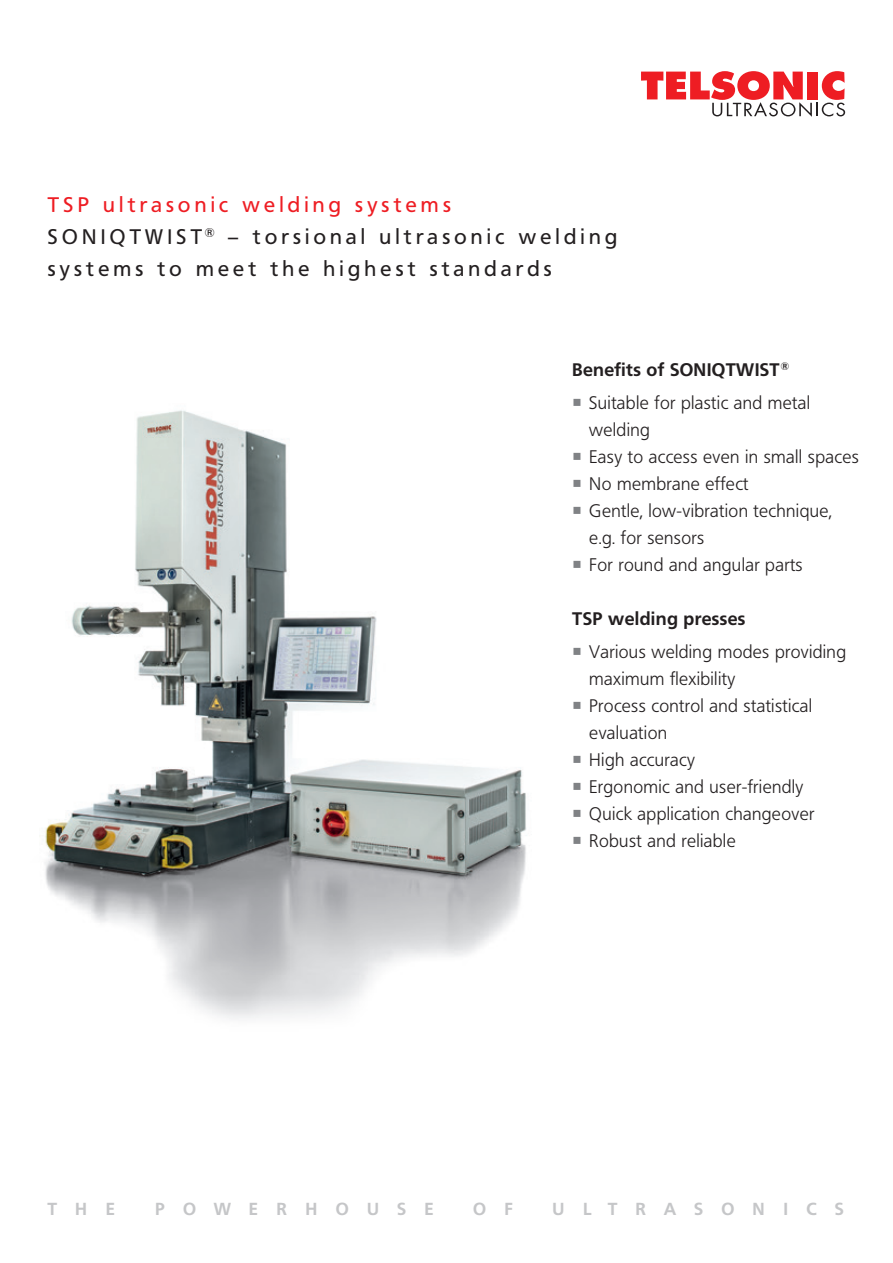
<style>
.page{position:relative;width:893px;height:1263px;background:#fff}
.page>*{position:absolute;margin:0;border:0;box-sizing:border-box;transform-origin:0 0}
.t1{font:21px/32px "Frutiger BQ";letter-spacing:.2em;color:#231f20}
.t2{font:300 18px/27px "Frutiger BQ";letter-spacing:.02em;color:#231f20}
.t3{font:700 18px "Frutiger BQ";letter-spacing:.02em;color:#231f20}
.t4{font:700 17.25px "Frutiger BQ";letter-spacing:1.06em;color:#c5c6c8}
.s1{color:#ee1d23}
.s2{color:#808285}
</style>
<div class="page">
<img style="left:45px;top:410px;width:482px;height:609px">
<svg style="left:641px;top:71px;width:204px;height:46px"></svg>
<p class="t1" style="left:48px;top:189px;width:571px"><span class="s1">TSP ultrasonic welding systems<br></span>SONIQTWIST<sup>®</sup> – torsional ultrasonic welding systems to meet the highest standards</p>
<p class="t3" style="left:572px;top:358px;width:219px">Benefits of SONIQTWIST<sup>®</sup></p>
<p class="t2" style="left:589px;top:389px;width:222px;text-indent:-17px"><span class="s2">○</span> Suitable for plastic and metal welding</p>
<p class="t2" style="left:572px;top:443px;width:288px"><span class="s2">○</span> Easy to access even in small spaces</p>
<p class="t2" style="left:572px;top:470px;width:178px"><span class="s2">○</span> No membrane effect</p>
<p class="t2" style="left:589px;top:497px;width:244px;text-indent:-17px"><span class="s2">○</span> Gentle, low-vibration technique, e.g. for sensors</p>
<p class="t2" style="left:572px;top:551px;width:232px"><span class="s2">○</span> For round and angular parts</p>
<p class="t3" style="left:572px;top:608px;width:174px">TSP welding presses</p>
<p class="t2" style="left:589px;top:639px;width:258px;text-indent:-17px"><span class="s2">○</span> Various welding modes providing maximum flexibility</p>
<p class="t2" style="left:589px;top:693px;width:224px;text-indent:-17px"><span class="s2">○</span> Process control and statistical evaluation</p>
<p class="t2" style="left:572px;top:747px;width:124px"><span class="s2">○</span> High accuracy</p>
<p class="t2" style="left:572px;top:774px;width:233px"><span class="s2">○</span> Ergonomic and user-friendly</p>
<p class="t2" style="left:572px;top:801px;width:243px"><span class="s2">○</span> Quick application changeover</p>
<p class="t2" style="left:572px;top:828px;width:165px"><span class="s2">○</span> Robust and reliable</p>
<p class="t4" style="left:48px;top:1198px;width:69px">THE</p>
<p class="t4" style="left:155px;top:1198px;width:280px">POWERHOUSE</p>
<p class="t4" style="left:473px;top:1198px;width:41px">O F</p>
<p class="t4" style="left:553px;top:1198px;width:293px">ULTRASONICS</p>
</div>
